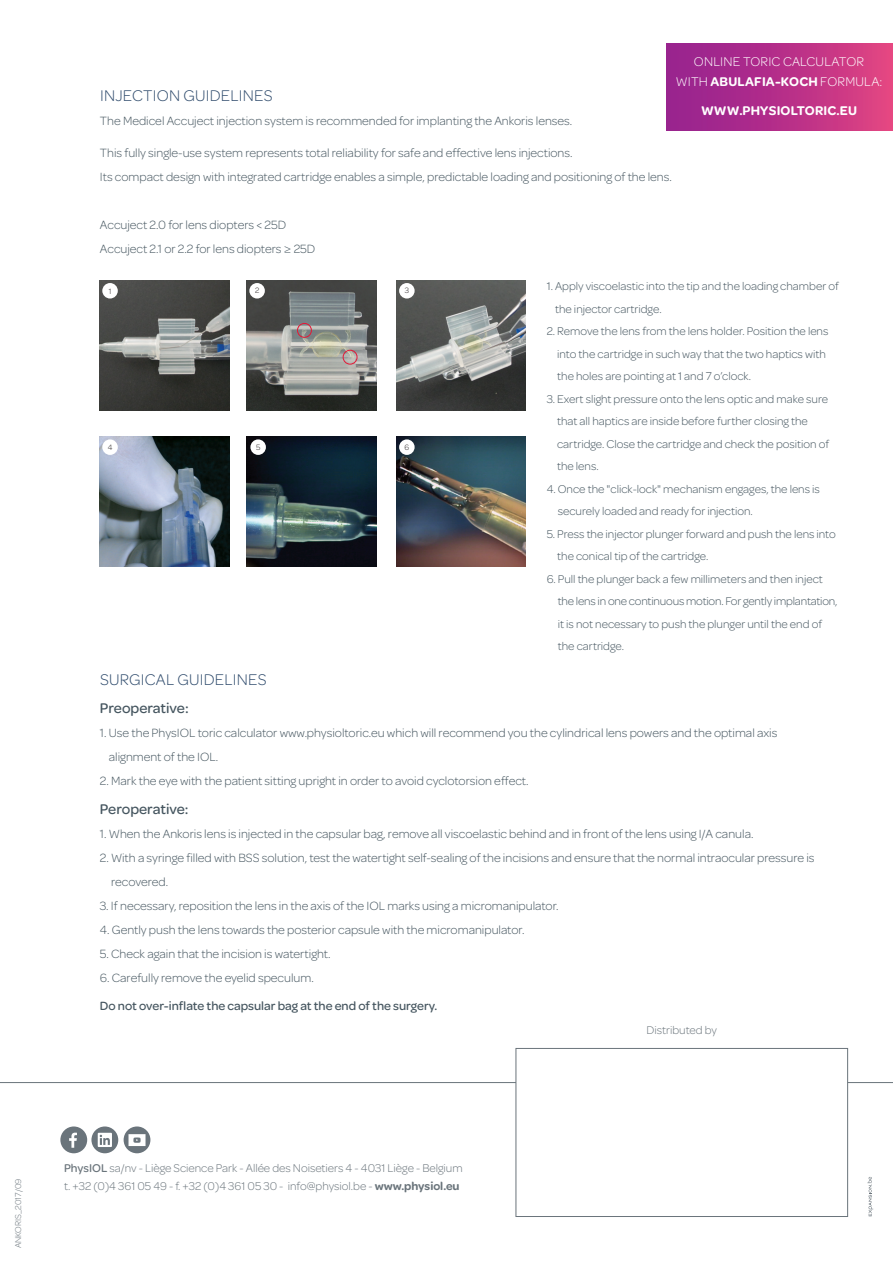
<style>
.page{position:relative;width:893px;height:1263px;background:#fff}
.page>*{position:absolute;margin:0;border:0;box-sizing:border-box;transform-origin:0 0}
.t1{font:300 16.5px "Omnes";letter-spacing:.015em;color:#304c6d}
.t2{font:500 15px "Omnes";color:#45555f}
.t3{font:300 13.5px/19.5px "Omnes";letter-spacing:.015em;color:#fff;text-align:center}
.t4{font:600 13.5px "Omnes";letter-spacing:.015em;color:#fff}
.t5{font:300 12.75px/24px "Omnes";color:#45555f}
.t6{font:500 12.75px "Omnes";color:#45555f}
.t7{font:300 12px/22.5px "Omnes";color:#45555f}
.t8{font:300 12px/18px "Omnes";color:#6a747b}
.t9{font:300 9px "Omnes";color:#6a747b}
.t10{font:300 8.25px "Omnes";color:#231f20}
.s1{font-weight:600}
.s2{font-family:"Myriad Pro"}
.s3{font-weight:500}
</style>
<div class="page">
<div style="left:666px;top:44px;width:227px;height:87px;background:linear-gradient(to right,#911f90,#df4282)"></div>
<svg style="left:867px;top:1177px;width:6px;height:39px"></svg>
<hr style="left:0;top:1082px;width:893px;height:1px;background:#6a747b">
<div style="left:516px;top:1048px;width:332px;height:169px;background:#fff;border:1px solid #6a747b"></div>
<div style="left:60px;top:1126px;width:27px;height:27px;background:#6a747b;border-radius:50%"></div>
<svg style="left:91px;top:1126px;width:27px;height:27px"></svg>
<svg style="left:98px;top:1133px;width:14px;height:14px"></svg>
<div style="left:124px;top:1126px;width:26px;height:27px;background:#6a747b;border-radius:50%"></div>
<svg style="left:129px;top:1134px;width:17px;height:12px"></svg>
<svg style="left:69px;top:1133px;width:8px;height:15px"></svg>
<img style="left:396px;top:281px;width:130px;height:129px">
<img style="left:247px;top:281px;width:130px;height:129px">
<img style="left:100px;top:281px;width:130px;height:129px">
<div style="left:297px;top:323px;width:15px;height:15px;border:1px solid #e51836;border-radius:50%"></div>
<div style="left:343px;top:350px;width:14px;height:14px;border:1px solid #e51836;border-radius:50%"></div>
<div style="left:102px;top:283px;width:16px;height:15px;background:#fff;border-radius:50%"></div>
<div style="left:249px;top:283px;width:16px;height:15px;background:#fff;border-radius:50%"></div>
<div style="left:399px;top:283px;width:16px;height:15px;background:#fff;border-radius:50%"></div>
<img style="left:396px;top:437px;width:130px;height:129px">
<img style="left:100px;top:437px;width:130px;height:129px">
<img style="left:247px;top:437px;width:130px;height:129px">
<div style="left:102px;top:439px;width:16px;height:16px;background:#fff;border-radius:50%"></div>
<div style="left:250px;top:439px;width:16px;height:16px;background:#fff;border-radius:50%"></div>
<div style="left:399px;top:439px;width:16px;height:16px;background:#fff;border-radius:50%"></div>
<p class="t3" style="left:676px;top:52px;width:208px">ONLINE TORIC CALCULATOR<br>WITH <span class="s1">ABULAFIA-KOCH</span> FORMULA:</p>
<p class="t4" style="left:701px;top:103px;width:158px">WWW.PHYSIOLTORIC.EU</p>
<p class="t1" style="left:100px;top:86px;width:174px">INJECTION GUIDELINES</p>
<p class="t5" style="left:100px;top:108px;width:474px">The Medicel Accuject injection system is recommended for implanting the Ankoris lenses.</p>
<p class="t5" style="left:100px;top:141px;width:573px">This fully single-use system represents total reliability for safe and effective lens injections.<br>Its compact design with integrated cartridge enables a simple, predictable loading and positioning of the lens.</p>
<p class="t5" style="left:100px;top:213px;width:217px">Accuject 2.0 for lens diopters &lt; 25D<br>Accuject 2.1 or 2.2 for lens diopters <span class="s2">≥</span> 25D</p>
<p class="t10" style="left:109px;top:287px;width:4px">1</p>
<p class="t10" style="left:255px;top:286px;width:6px">2</p>
<p class="t10" style="left:405px;top:286px;width:6px">3</p>
<p class="t10" style="left:108px;top:443px;width:6px">4</p>
<p class="t10" style="left:256px;top:443px;width:6px">5</p>
<p class="t10" style="left:404px;top:443px;width:6px">6</p>
<p class="t7" style="left:555px;top:275px;width:285px;text-indent:-8px">1. Apply viscoelastic into the tip and the loading chamber of the injector cartridge.</p>
<p class="t7" style="left:557px;top:320px;width:273px;text-indent:-11px">2. Remove the lens from the lens holder. Position the lens into the cartridge in such way that the two haptics with the holes are pointing at 1 and 7 o’clock.</p>
<p class="t7" style="left:557px;top:388px;width:274px;text-indent:-10px">3. Exert slight pressure onto the lens optic and make sure that all haptics are inside before further closing the cartridge. Close the cartridge and check the position of the lens.</p>
<p class="t7" style="left:558px;top:478px;width:263px;text-indent:-11px">4. Once the "click-lock" mechanism engages, the lens is securely loaded and ready for injection.</p>
<p class="t7" style="left:557px;top:523px;width:280px;text-indent:-11px">5. Press the injector plunger forward and push the lens into the conical tip of the cartridge.</p>
<p class="t7" style="left:558px;top:568px;width:281px;text-indent:-11px">6. Pull the plunger back a few millimeters and then inject the lens in one continuous motion. For gently implantation, it is not necessary to push the plunger until the end of the cartridge.</p>
<p class="t1" style="left:100px;top:671px;width:168px">SURGICAL GUIDELINES</p>
<p class="t2" style="left:100px;top:700px;width:90px">Preoperative:</p>
<p class="t5" style="left:109px;top:721px;width:670px;text-indent:-9px">1. Use the PhysIOL toric calculator www.physioltoric.eu which will recommend you the cylindrical lens powers and the optimal axis alignment of the IOL.</p>
<p class="t5" style="left:100px;top:769px;width:430px">2. Mark the eye with the patient sitting upright in order to avoid cyclotorsion effect.</p>
<p class="t2" style="left:100px;top:800px;width:90px">Peroperative:</p>
<p class="t5" style="left:100px;top:821px;width:655px">1. When the Ankoris lens is injected in the capsular bag, remove all viscoelastic behind and in front of the lens using I/A canula.</p>
<p class="t5" style="left:111px;top:845px;width:705px;text-indent:-11px">2. With a syringe filled with BSS solution, test the watertight self-sealing of the incisions and ensure that the normal intraocular pressure is recovered.</p>
<p class="t5" style="left:100px;top:893px;width:460px">3. If necessary, reposition the lens in the axis of the IOL marks using a micromanipulator.</p>
<p class="t5" style="left:100px;top:917px;width:426px">4. Gently push the lens towards the posterior capsule with the micromanipulator.</p>
<p class="t5" style="left:100px;top:941px;width:232px">5. Check again that the incision is watertight.</p>
<p class="t5" style="left:100px;top:965px;width:215px">6. Carefully remove the eyelid speculum.</p>
<p class="t6" style="left:100px;top:998px;width:339px">Do not over-inflate the capsular bag at the end of the surgery.</p>
<p class="t8" style="left:647px;top:1021px;width:72px">Distributed by</p>
<p class="t9" style="left:13px;top:1248px;width:71px;rotate:-90deg">ANKORIS_2017/09</p>
<p class="t8" style="left:64px;top:1158px;width:400px"><span class="s3">PhysIOL</span> sa/nv - Liège Science Park - Allée des Noisetiers 4 - 4031 Liège - Belgium t. +32 (0)4 361 05 49 - f. +32 (0)4 361 05 30 - info@physiol.be - <span class="s1">www.physiol.eu</span></p>
</div>
